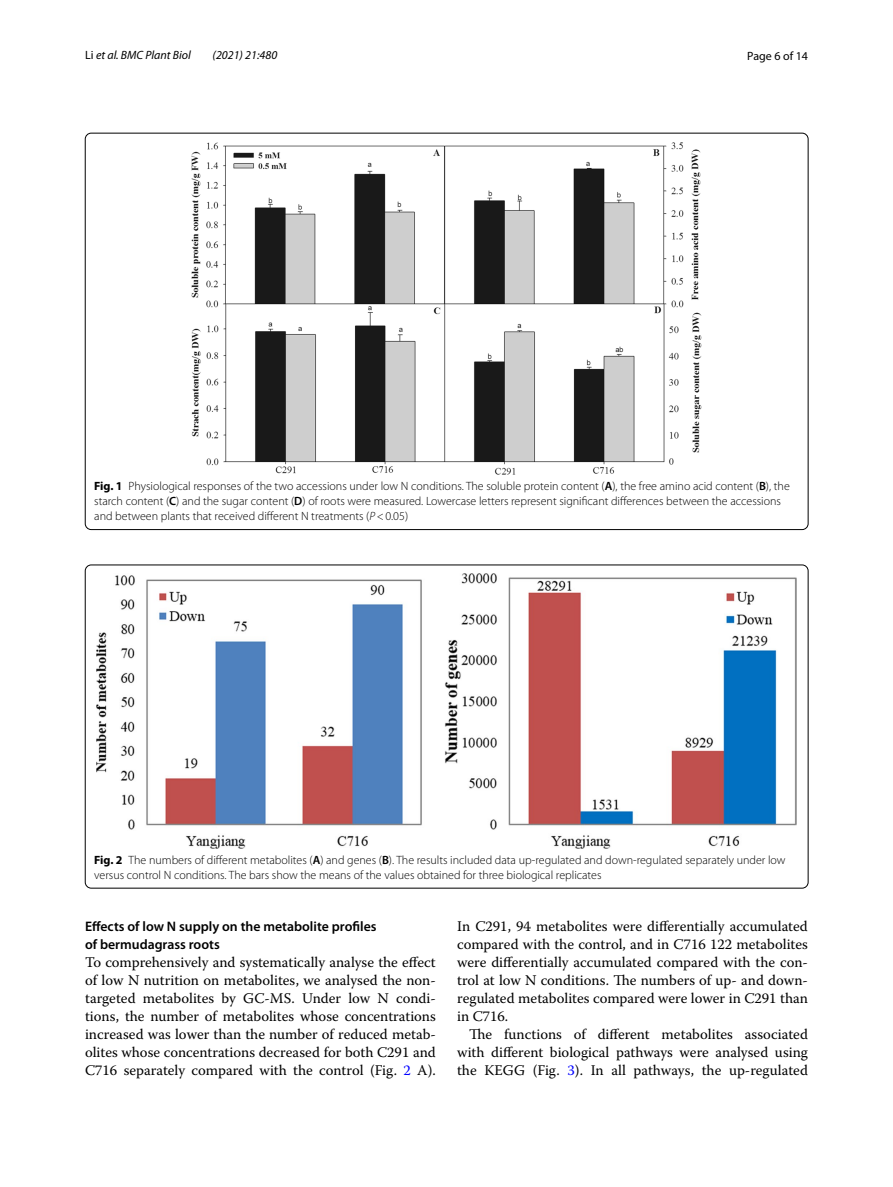
<style>
.page{position:relative;width:893px;height:1187px;background:#fff}
.page>*{position:absolute;margin:0;border:0;box-sizing:border-box;transform-origin:0 0}
.t1{font:14.7px/18px "Warnock Pro";color:#000;text-align:justify}
.t2{font:600 13.8px/18px "Myriad Pro";color:#000}
.t3{font:300 12px/15px "Myriad Pro";color:#000}
.t4{font:italic 12px "Myriad Pro";color:#000}
.t5{font:12px "Myriad Pro";color:#000}
.s1{font-style:normal}
.s2{font-weight:700}
.s3{font-weight:600}
.s4{font-style:italic}
.s5{color:#00f}
</style>
<div class="page">
<img style="left:191px;top:142px;width:511px;height:332px">
<img style="left:96px;top:574px;width:701px;height:274px">
<p class="t4" style="left:85px;top:48px;width:107px"><span class="s1">Li</span> et al. BMC Plant Biol</p>
<p class="t4" style="left:213px;top:48px;width:66px">(2021) 21:480</p>
<p class="t5" style="left:747px;top:48px;width:62px">Page 6 of 14</p>
<p class="t3" style="left:94px;top:478px;width:697px"><span class="s2">Fig. 1</span> Physiological responses of the two accessions under low N conditions. The soluble protein content (<span class="s3">A</span>), the free amino acid content (<span class="s3">B</span>), the starch content (<span class="s3">C</span>) and the sugar content (<span class="s3">D</span>) of roots were measured. Lowercase letters represent significant differences between the accessions and between plants that received different N treatments (<span class="s4">P</span>&lt;0.05)</p>
<p class="t3" style="left:94px;top:852px;width:693px"><span class="s2">Fig. 2</span> The numbers of different metabolites (<span class="s3">A</span>) and genes (<span class="s3">B</span>). The results included data up-regulated and down-regulated separately under low versus control N conditions. The bars show the means of the values obtained for three biological replicates</p>
<p class="t2" style="left:85px;top:916px;width:293px">Effects of low N supply on the metabolite profiles of bermudagrass roots</p>
<p class="t1" style="left:85px;top:952px;width:352px">To comprehensively and systematically analyse the effect of low N nutrition on metabolites, we analysed the non&shy;targeted metabolites by GC-MS. Under low N condi&shy;tions, the number of metabolites whose concentrations increased was lower than the number of reduced metab&shy;olites whose concentrations decreased for both C291 and C716 separately compared with the control (Fig. <span class="s5">2</span> A).</p>
<p class="t1" style="left:457px;top:916px;width:352px">In C291, 94 metabolites were differentially accumulated compared with the control, and in C716 122 metabolites were differentially accumulated compared with the con&shy;trol at low N conditions. The numbers of up- and down&shy;regulated metabolites compared were lower in C291 than in C716.</p>
<p class="t1" style="left:457px;top:1024px;width:352px;text-indent:12px">The functions of different metabolites associated with different biological pathways were analysed using the KEGG (Fig. <span class="s5">3</span>). In all pathways, the up-regulated</p>
</div>
